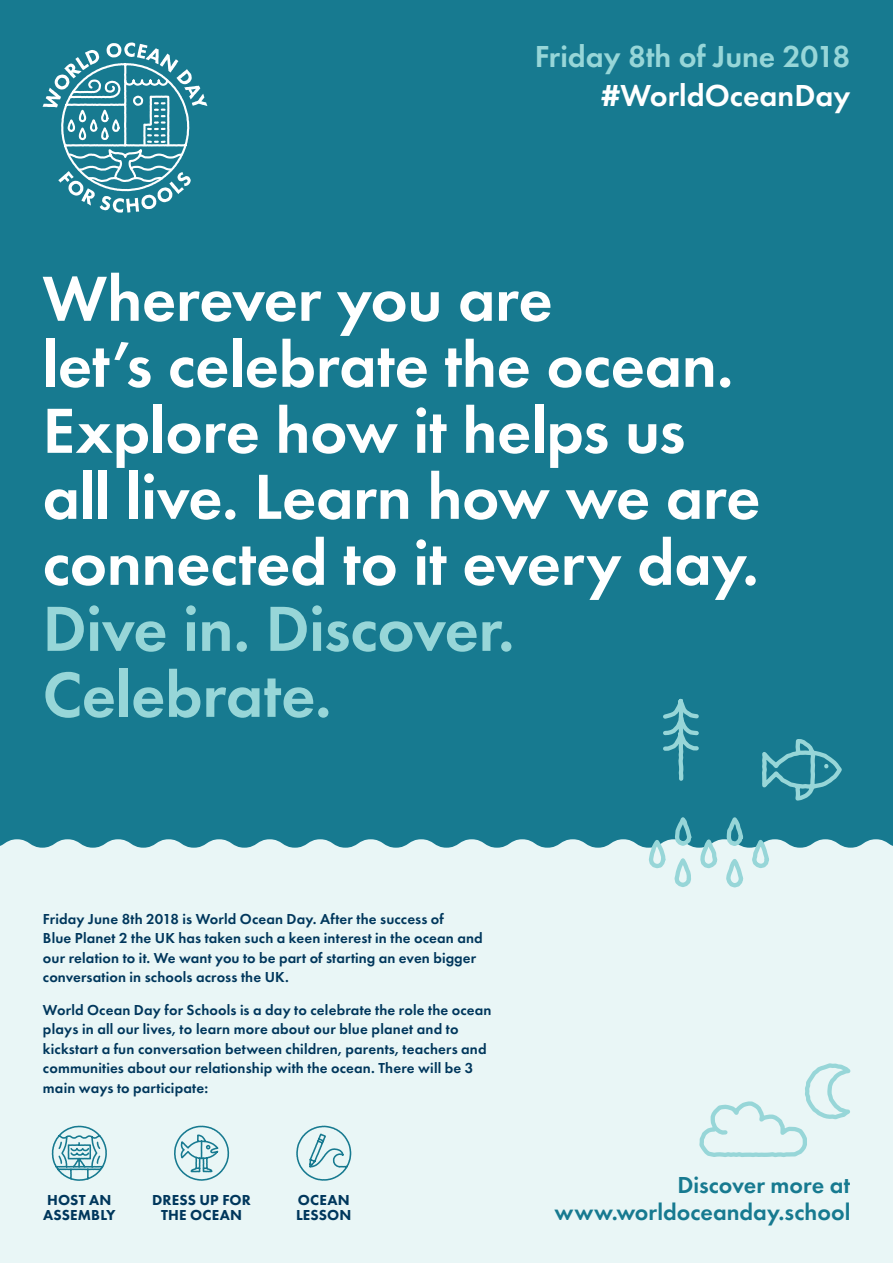
<style>
.page{position:relative;width:893px;height:1263px;background:#177a90}
.page>*{position:absolute;margin:0;border:0;box-sizing:border-box;transform-origin:0 0}
.t1{font:600 66px/66px "Futura PT";letter-spacing:-.005em;color:#fff}
.t2{font:600 66px/66px "Futura PT";letter-spacing:-.005em;color:#97d6d8}
.t3{font:600 31.5px "Futura PT";color:#97d6d8}
.t4{font:600 31.5px "Futura PT";color:#fff}
.t5{font:600 24px/27px "Futura PT";color:#177a90;text-align:right}
.t6{font:600 15px/19.5px "Futura PT";letter-spacing:.01em;color:#00375c}
.t7{font:800 15px/15px "Futura PT";letter-spacing:.01em;color:#00375c}
</style>
<div class="page">
<svg style="left:43px;top:43px;width:164px;height:170px"></svg>
<div style="left:0;top:839px;width:893px;height:424px;background:#e9f6f6"></div>
<svg style="left:647px;top:698px;width:198px;height:192px"></svg>
<svg style="left:697px;top:1061px;width:165px;height:99px;background:#def2f2"></svg>
<svg style="left:295px;top:1124px;width:57px;height:57px;background:#c8e2e5"></svg>
<svg style="left:173px;top:1125px;width:57px;height:57px;background:#c0dde2"></svg>
<svg style="left:51px;top:1125px;width:57px;height:57px;background:#b1d5da"></svg>
<h2 class="t3" style="left:535px;top:36px;width:317px">Friday 8th of June 2018</h2>
<h2 class="t4" style="left:601px;top:75px;width:251px">#WorldOceanDay</h2>
<h1 class="t1" style="left:43px;top:265px;width:720px">Wherever you are<br>let’s celebrate the ocean.<br>Explore how it helps us all live. Learn how we are connected to it every day.</h1>
<h1 class="t2" style="left:43px;top:595px;width:474px">Dive in. Discover.<br>Celebrate.</h1>
<p class="t6" style="left:43px;top:909px;width:441px">Friday June 8th 2018 is World Ocean Day. After the success of<br>Blue Planet 2 the UK has taken such a keen interest in the ocean and our relation to it. We want you to be part of starting an even bigger conversation in schools across the UK.</p>
<p class="t6" style="left:43px;top:1000px;width:450px">World Ocean Day for Schools is a day to celebrate the role the ocean plays in all our lives, to learn more about our blue planet and to kickstart a fun conversation between children, parents, teachers and communities about our relationship with the ocean. There will be 3 main ways to participate:</p>
<p class="t7" style="left:43px;top:1193px;width:74px">HOST AN<br>ASSEMBLY</p>
<p class="t7" style="left:152px;top:1193px;width:100px;text-align:center">DRESS UP FOR<br>THE OCEAN</p>
<p class="t7" style="left:296px;top:1193px;width:57px">OCEAN<br>LESSON</p>
<h3 class="t5" style="left:555px;top:1172px;width:297px">Discover more at www.worldoceanday.school</h3>
</div>
